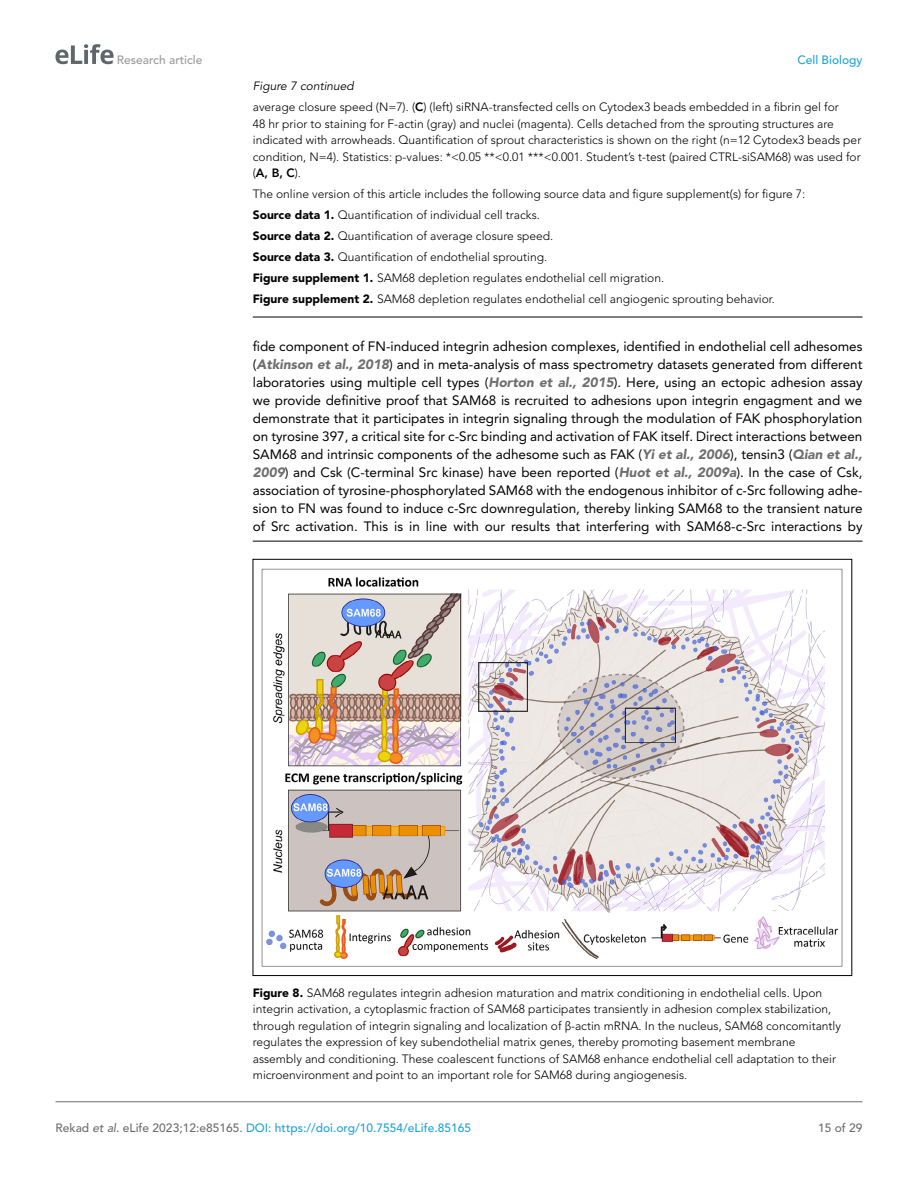
<style>
.page{position:relative;width:918px;height:1188px;background:#fff}
.page>*{position:absolute;margin:0;border:0;box-sizing:border-box;transform-origin:0 0}
.t1{font:13.5px/18px "Avenir LT Std";color:#000;text-align:justify}
.t2{font:300 12px/16.5px "Avenir LT Std";color:#000}
.t3{font:500 12px "Avenir LT Std";color:#1ea4d7}
.t4{font:italic 12px "Avenir LT Std";color:#000}
.t5{font:500 12px "Avenir LT Std";color:#9a9a9a}
.t6{font:500 12px "Avenir LT Std";color:#6e6e70}
.s1{font-weight:800}
.s2{font-weight:900}
.s3{font-weight:900;font-style:italic;color:#6e6e70}
.s4{font-family:"Segoe UI"}
.s5{color:#6e6e70}
.s6{font-style:italic;color:#6e6e70}
</style>
<div class="page">
<svg style="left:55px;top:44px;width:59px;height:20px"></svg>
<hr style="left:56px;top:1101px;width:806px;height:1px;background:#6e6e70">
<hr style="left:253px;top:317px;width:609px;height:1px;background:#000">
<hr style="left:253px;top:541px;width:609px;height:1px;background:#000">
<img style="left:262px;top:568px;width:581px;height:399px">
<p class="t5" style="left:117px;top:53px;width:81px">Research article</p>
<p class="t3" style="left:797px;top:53px;width:67px">Cell Biology</p>
<p class="t4" style="left:253px;top:79px;width:103px">Figure 7 continued</p>
<p class="t2" style="left:253px;top:99px;width:610px">average closure speed (N=7). (<span class="s1">C</span>) (left) siRNA-transfected cells on Cytodex3 beads embedded in a fibrin gel for<br>48 hr prior to staining for F-actin (gray) and nuclei (magenta). Cells detached from the sprouting structures are indicated with arrowheads. Quantification of sprout characteristics is shown on the right (n=12 Cytodex3 beads per condition, N=4). Statistics: p-values: *&lt;0.05 **&lt;0.01 ***&lt;0.001. Student’s t-test (paired CTRL-siSAM68) was used for (<span class="s1">A, B, C</span>).</p>
<p class="t2" style="left:253px;top:184px;width:554px;line-height:21px">The online version of this article includes the following source data and figure supplement(s) for figure 7:<br><span class="s2">Source data 1.</span> Quantification of individual cell tracks.<br><span class="s2">Source data 2.</span> Quantification of average closure speed.<br><span class="s2">Source data 3.</span> Quantification of endothelial sprouting.<br><span class="s2">Figure supplement 1.</span> SAM68 depletion regulates endothelial cell migration.<br><span class="s2">Figure supplement 2.</span> SAM68 depletion regulates endothelial cell angiogenic sprouting behavior.</p>
<p class="t1" style="left:253px;top:337px;width:611px">fide component of FN-induced integrin adhesion complexes, identified in endothelial cell adhesomes (<span class="s3">Atkinson et al., 2018</span>) and in meta-analysis of mass spectrometry datasets generated from different laboratories using multiple cell types (<span class="s3">Horton et al., 2015</span>). Here, using an ectopic adhesion assay we provide definitive proof that SAM68 is recruited to adhesions upon integrin engagment and we demonstrate that it participates in integrin signaling through the modulation of FAK phosphorylation on tyrosine 397, a critical site for c-Src binding and activation of FAK itself. Direct interactions between SAM68 and intrinsic components of the adhesome such as FAK (<span class="s3">Yi et al., 2006</span>), tensin3 (<span class="s3">Qian et al., 2009</span>) and Csk (C-terminal Src kinase) have been reported (<span class="s3">Huot et al., 2009a</span>). In the case of Csk, association of tyrosine-phosphorylated SAM68 with the endogenous inhibitor of c-Src following adhe&shy;sion to FN was found to induce c-Src downregulation, thereby linking SAM68 to the transient nature of Src activation. This is in line with our results that interfering with SAM68-c-Src interactions by</p>
<p class="t2" style="left:253px;top:984px;width:590px"><span class="s2">Figure 8.</span> SAM68 regulates integrin adhesion maturation and matrix conditioning in endothelial cells. Upon integrin activation, a cytoplasmic fraction of SAM68 participates transiently in adhesion complex stabilization, through regulation of integrin signaling and localization of <span class="s4">β</span>-actin mRNA. In the nucleus, SAM68 concomitantly regulates the expression of key subendothelial matrix genes, thereby promoting basement membrane assembly and conditioning. These coalescent functions of SAM68 enhance endothelial cell adaptation to their microenvironment and point to an important role for SAM68 during angiogenesis.</p>
<p class="t3" style="left:56px;top:1121px;width:417px"><span class="s5">Rekad</span> <span class="s6">et al</span><span class="s5">. eLife 2023;12:e85165.</span> DOI: https://doi.org/10.7554/eLife.85165</p>
<p class="t6" style="left:818px;top:1121px;width:46px">15 of 29</p>
</div>
